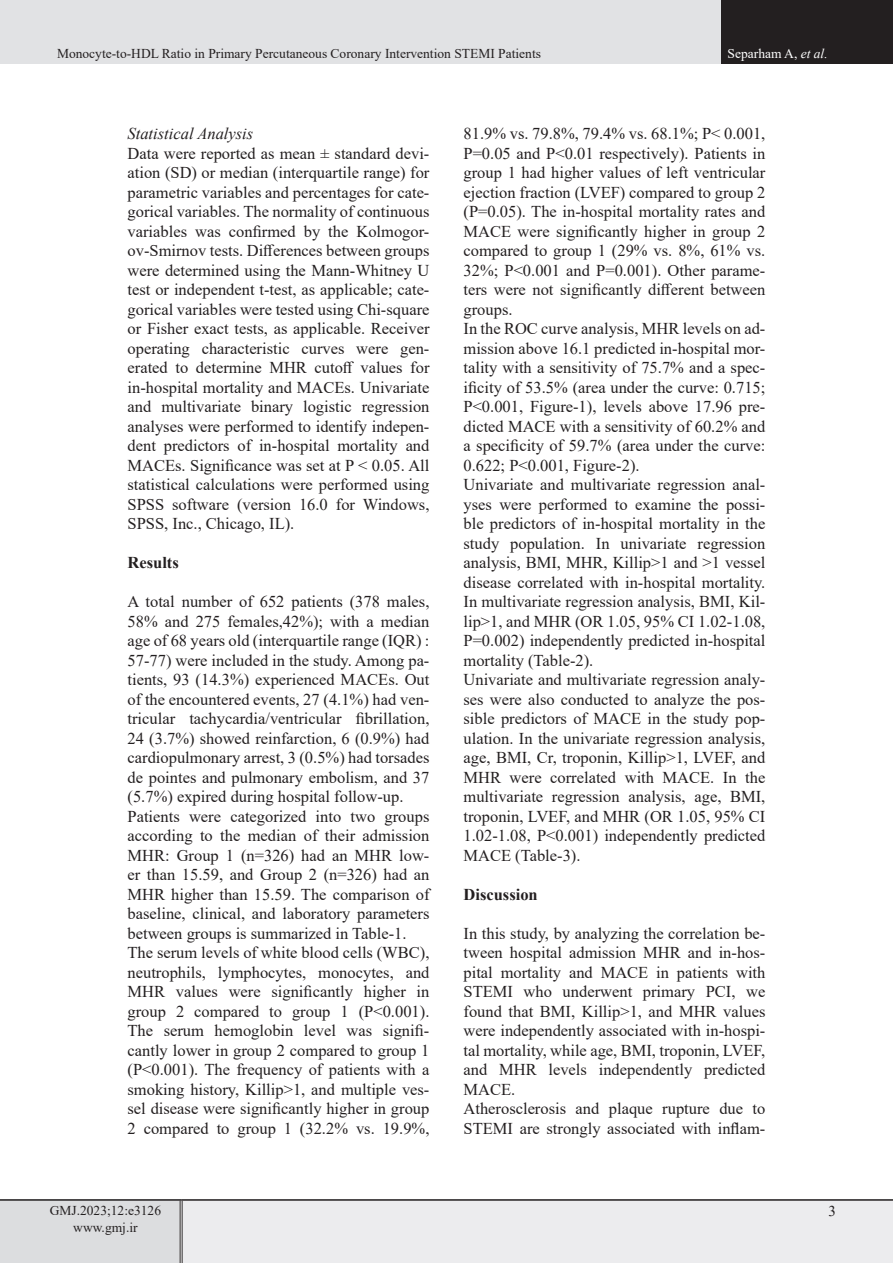
<style>
.page{position:relative;width:893px;height:1263px;background:#fff}
.page>*{position:absolute;margin:0;border:0;box-sizing:border-box;transform-origin:0 0}
.List_Paragraph{font:16.5px/19.5px "Times New Roman";color:#231f20;text-align:justify}
.List_Paragraph-2{font:italic 16.5px "Times New Roman";color:#231f20}
.List_Paragraph-3{font:700 16.5px "Times New Roman";color:#231f20}
.t1{font:15px "Times New Roman";color:#231f20}
.eeeeeeeeeeee{font:13.5px "Times New Roman";color:#231f20}
.t2{font:13.5px "Times New Roman";color:#fff}
.s1{font-style:italic}
</style>
<div class="page">
<div style="left:0;top:0;width:722px;height:64px;background:#e1e2e4"></div>
<div style="left:722px;top:0;width:171px;height:64px;background:#231f20"></div>
<div style="left:0;top:1200px;width:181px;height:63px;background:#dcdddf"></div>
<div style="left:181px;top:1200px;width:712px;height:63px;background:#ececee"></div>
<hr style="left:180px;top:1201px;width:3px;height:62px;background:#fff">
<hr style="left:180px;top:1201px;width:1px;height:62px;background:#231f20">
<hr style="left:182px;top:1201px;width:1px;height:62px;background:#231f20">
<hr style="left:0;top:1199px;width:181px;height:2px;background:#231f20">
<hr style="left:181px;top:1199px;width:712px;height:2px;background:#231f20">
<p class="eeeeeeeeeeee" style="left:57px;top:44px;width:485px">Monocyte-to-HDL Ratio in Primary Percutaneous Coronary Intervention STEMI Patients</p>
<p class="t2" style="left:728px;top:44px;width:102px">Separham A, <span class="s1">et al.</span></p>
<p class="List_Paragraph-2" style="left:128px;top:122px;width:127px">Statistical Analysis</p>
<p class="List_Paragraph" style="left:128px;top:143px;width:303px">Data were reported as mean ± standard devi&shy;ation (SD) or median (interquartile range) for parametric variables and percentages for cate&shy;gorical variables. The normality of continuous variables was confirmed by the Kolmogor&shy;ov-Smirnov tests. Differences between groups were determined using the Mann-Whitney U test or independent t-test, as applicable; cate&shy;gorical variables were tested using Chi-square or Fisher exact tests, as applicable. Receiver operating characteristic curves were gen&shy;erated to determine MHR cutoff values for in-hospital mortality and MACEs. Univariate and multivariate binary logistic regression analyses were performed to identify indepen&shy;dent predictors of in-hospital mortality and MACEs. Significance was set at P &lt; 0.05. All statistical calculations were performed using SPSS software (version 16.0 for Windows, SPSS, Inc., Chicago, IL).</p>
<p class="List_Paragraph-3" style="left:128px;top:551px;width:53px">Results</p>
<p class="List_Paragraph" style="left:128px;top:591px;width:303px">A total number of 652 patients (378 males, 58% and 275 females,42%); with a median age of 68 years old (interquartile range (IQR) :<br>57-77) were included in the study. Among pa&shy;tients, 93 (14.3%) experienced MACEs. Out of the encountered events, 27 (4.1%) had ven&shy;tricular tachycardia/ventricular fibrillation, 24 (3.7%) showed reinfarction, 6 (0.9%) had cardiopulmonary arrest, 3 (0.5%) had torsades de pointes and pulmonary embolism, and 37 (5.7%) expired during hospital follow-up.</p>
<p class="List_Paragraph" style="left:128px;top:806px;width:303px">Patients were categorized into two groups according to the median of their admission MHR: Group 1 (n=326) had an MHR low&shy;er than 15.59, and Group 2 (n=326) had an MHR higher than 15.59. The comparison of baseline, clinical, and laboratory parameters between groups is summarized in Table-1.</p>
<p class="List_Paragraph" style="left:128px;top:942px;width:303px">The serum levels of white blood cells (WBC), neutrophils, lymphocytes, monocytes, and MHR values were significantly higher in group 2 compared to group 1 (P&lt;0.001).<br>The serum hemoglobin level was signifi&shy;cantly lower in group 2 compared to group 1 (P&lt;0.001). The frequency of patients with a smoking history, Killip&gt;1, and multiple ves&shy;sel disease were significantly higher in group 2 compared to group 1 (32.2% vs. 19.9%,</p>
<p class="eeeeeeeeeeee" style="left:50px;top:1201px;width:113px">GMJ.2023;12:e3126</p>
<p class="eeeeeeeeeeee" style="left:73px;top:1217px;width:66px">www.gmj.ir</p>
<p class="List_Paragraph" style="left:463px;top:123px;width:303px">81.9% vs. 79.8%, 79.4% vs. 68.1%; P&lt; 0.001, P=0.05 and P&lt;0.01 respectively). Patients in group 1 had higher values of left ventricular ejection fraction (LVEF) compared to group 2 (P=0.05). The in-hospital mortality rates and MACE were significantly higher in group 2 compared to group 1 (29% vs. 8%, 61% vs.<br>32%; P&lt;0.001 and P=0.001). Other parame&shy;ters were not significantly different between groups.</p>
<p class="List_Paragraph" style="left:463px;top:318px;width:303px">In the ROC curve analysis, MHR levels on ad&shy;mission above 16.1 predicted in-hospital mor&shy;tality with a sensitivity of 75.7% and a spec&shy;ificity of 53.5% (area under the curve: 0.715; P&lt;0.001, Figure-1), levels above 17.96 pre&shy;dicted MACE with a sensitivity of 60.2% and a specificity of 59.7% (area under the curve:<br>0.622; P&lt;0.001, Figure-2).</p>
<p class="List_Paragraph" style="left:463px;top:474px;width:303px">Univariate and multivariate regression anal&shy;yses were performed to examine the possi&shy;ble predictors of in-hospital mortality in the study population. In univariate regression analysis, BMI, MHR, Killip&gt;1 and &gt;1 vessel disease correlated with in-hospital mortality.<br>In multivariate regression analysis, BMI, Kil&shy;lip&gt;1, and MHR (OR 1.05, 95% CI 1.02-1.08, P=0.002) independently predicted in-hospital mortality (Table-2).</p>
<p class="List_Paragraph" style="left:463px;top:669px;width:303px">Univariate and multivariate regression analy&shy;ses were also conducted to analyze the pos&shy;sible predictors of MACE in the study pop&shy;ulation. In the univariate regression analysis, age, BMI, Cr, troponin, Killip&gt;1, LVEF, and MHR were correlated with MACE. In the multivariate regression analysis, age, BMI, troponin, LVEF, and MHR (OR 1.05, 95% CI 1.02-1.08, P&lt;0.001) independently predicted MACE (Table-3).</p>
<p class="List_Paragraph-3" style="left:463px;top:882px;width:76px">Discussion</p>
<p class="List_Paragraph" style="left:463px;top:923px;width:303px">In this study, by analyzing the correlation be&shy;tween hospital admission MHR and in-hos&shy;pital mortality and MACE in patients with STEMI who underwent primary PCI, we found that BMI, Killip&gt;1, and MHR values were independently associated with in-hospi&shy;tal mortality, while age, BMI, troponin, LVEF, and MHR levels independently predicted MACE.</p>
<p class="List_Paragraph" style="left:463px;top:1098px;width:303px">Atherosclerosis and plaque rupture due to<br>STEMI are strongly associated with inflam-</p>
<p class="t1" style="left:828px;top:1201px;width:9px">3</p>
</div>
